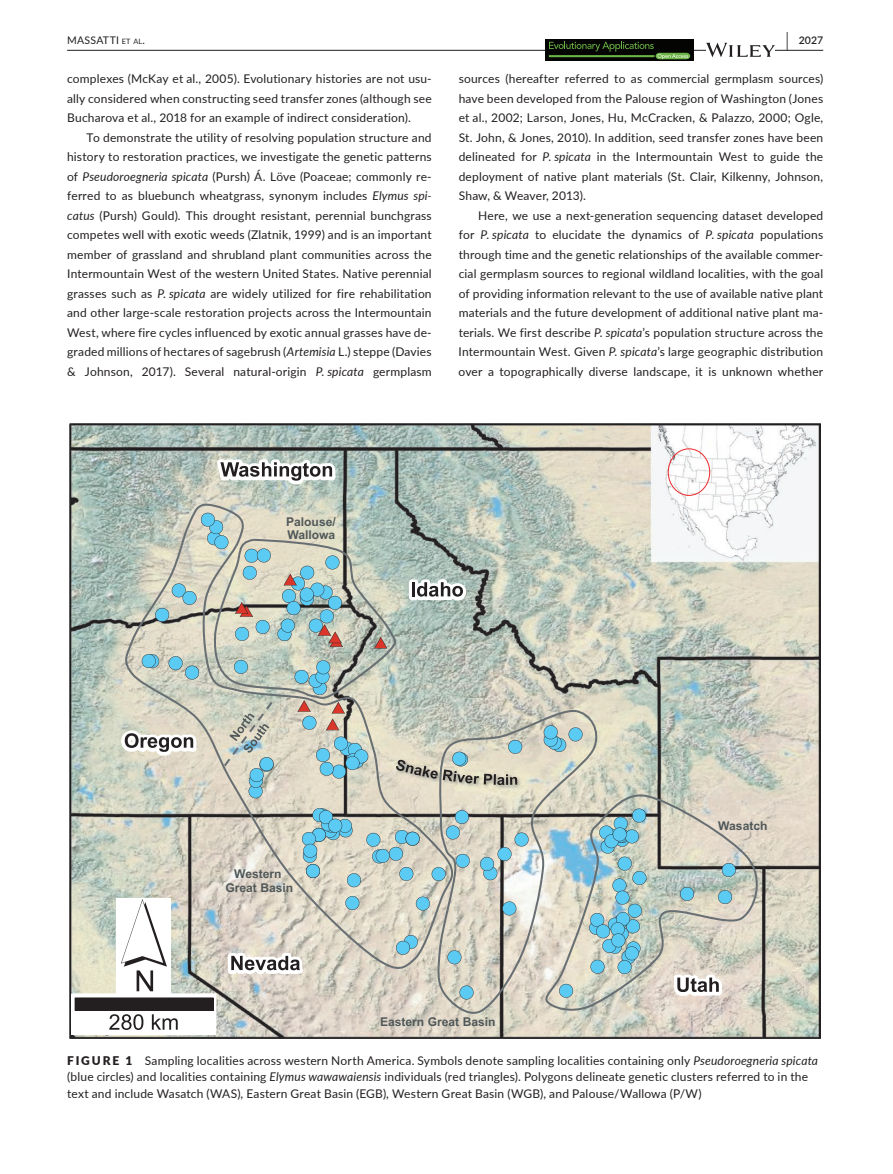
<style>
.page{position:relative;width:893px;height:1174px;background:#fff}
.page>*{position:absolute;margin:0;border:0;box-sizing:border-box;transform-origin:0 0}
.t1{font:600 19.5px "Lato";color:#231f20;scale:.48 1}
.t2{font:700 12.15px/13.5px "Arial";color:#505859;text-align:center}
.t3{font:12px/19.5px "Lato";letter-spacing:.015em;color:#231f20;text-align:justify}
.t4{font:10.5px "Lato";letter-spacing:.02em;color:#231f20}
.t5{font:600 10.5px "Lato";color:#231f20}
.s1{font-size:7.35px}
.s2{font-style:italic}
.s3{font-weight:900}
</style>
<div class="page">
<hr style="left:67px;top:50px;width:756px;height:1px;background:#231f20">
<div style="left:545px;top:40px;width:149px;height:21px;background:#040503"></div>
<svg style="left:549px;top:41px;width:141px;height:18px"></svg>
<svg style="left:706px;top:43px;width:69px;height:14px"></svg>
<img style="left:70px;top:424px;width:751px;height:614px">
<svg style="left:118px;top:727px;width:4px;height:34px"></svg>
<svg style="left:225px;top:975px;width:85px;height:13px"></svg>
<svg style="left:455px;top:576px;width:15px;height:28px"></svg>
<svg style="left:212px;top:439px;width:127px;height:62px;background:#aeb7b0"></svg>
<div style="left:116px;top:898px;width:54px;height:96px;background:#fff"></div>
<svg style="left:121px;top:960px;width:33px;height:31px"></svg>
<div style="left:72px;top:993px;width:144px;height:41px;background:#fff"></div>
<div style="left:71px;top:993px;width:145px;height:42px;border:1px solid #fff"></div>
<div style="left:75px;top:998px;width:138px;height:12px;background:#231f20"></div>
<div style="left:75px;top:997px;width:139px;height:14px;border:1px solid #231f20"></div>
<svg style="left:109px;top:1014px;width:34px;height:16px"></svg>
<svg style="left:152px;top:1014px;width:26px;height:15px"></svg>
<div style="left:668px;top:448px;width:42px;height:48px;border:1px solid #ec2a2d;border-radius:50%"></div>
<svg style="left:436px;top:707px;width:168px;height:310px;background:#caccc1"></svg>
<svg style="left:455px;top:740px;width:67px;height:45px;background:#bfc4b7"></svg>
<svg style="left:122px;top:502px;width:333px;height:473px;background:#c2c6bb"></svg>
<svg style="left:222px;top:695px;width:56px;height:103px;background:#c0c9bf"></svg>
<svg style="left:543px;top:788px;width:221px;height:226px;background:#c1c9c2"></svg>
<h1 class="t1" style="left:786px;top:26px;width:7px">|</h1>
<p class="t4" style="left:67px;top:33px;width:79px">MASSATTI <span class="s1">et al</span>.</p>
<p class="t5" style="left:799px;top:33px;width:26px">2027</p>
<p class="t3" style="left:67px;top:68px;width:366px">complexes (McKay et al., 2005). Evolutionary histories are not usu‐ ally considered when constructing seed transfer zones (although see Bucharova et al., 2018 for an example of indirect consideration).</p>
<p class="t3" style="left:67px;top:127px;width:366px;text-indent:20px">To demonstrate the utility of resolving population structure and history to restoration practices, we investigate the genetic patterns of <span class="s2">Pseudoroegneria spicata</span> (Pursh) Á. Löve (Poaceae; commonly re‐ ferred to as bluebunch wheatgrass, synonym includes <span class="s2">Elymus spi‐ catus</span> (Pursh) Gould). This drought resistant, perennial bunchgrass competes well with exotic weeds (Zlatnik, 1999) and is an important member of grassland and shrubland plant communities across the Intermountain West of the western United States. Native perennial grasses such as <span class="s2">P. spicata</span> are widely utilized for fire rehabilitation and other large‐scale restoration projects across the Intermountain West, where fire cycles influenced by exotic annual grasses have de‐ graded millions of hectares of sagebrush (<span class="s2">Artemisia</span> L.) steppe (Davies &amp; Johnson, 2017). Several natural‐origin <span class="s2">P. spicata</span> germplasm</p>
<p class="t3" style="left:459px;top:68px;width:366px">sources (hereafter referred to as commercial germplasm sources) have been developed from the Palouse region of Washington (Jones et al., 2002; Larson, Jones, Hu, McCracken, &amp; Palazzo, 2000; Ogle, St. John, &amp; Jones, 2010). In addition, seed transfer zones have been delineated for <span class="s2">P. spicata</span> in the Intermountain West to guide the deployment of native plant materials (St. Clair, Kilkenny, Johnson, Shaw, &amp; Weaver, 2013).</p>
<p class="t3" style="left:459px;top:205px;width:366px;text-indent:20px">Here, we use a next‐generation sequencing dataset developed for <span class="s2">P. spicata</span> to elucidate the dynamics of <span class="s2">P. spicata</span> populations through time and the genetic relationships of the available commer‐ cial germplasm sources to regional wildland localities, with the goal of providing information relevant to the use of available native plant materials and the future development of additional native plant ma‐ terials. We first describe <span class="s2">P. spicata</span>’s population structure across the Intermountain West. Given <span class="s2">P. spicata</span>’s large geographic distribution over a topographically diverse landscape, it is unknown whether</p>
<p class="t2" style="left:286px;top:515px;width:51px;text-align:left">Palouse/<br>Wallowa</p>
<p class="t2" style="left:225px;top:867px;width:69px">Western<br>Great Basin</p>
<p class="t2" style="left:380px;top:1015px;width:117px">Eastern Great Basin</p>
<p class="t2" style="left:718px;top:819px;width:51px">Wasatch</p>
<p class="t3" style="left:67px;top:1051px;width:752px;line-height:16.5px;text-align:left"><span class="s3">FIGURE 1</span> Sampling localities across western North America. Symbols denote sampling localities containing only <span class="s2">Pseudoroegneria spicata </span>(blue circles) and localities containing <span class="s2">Elymus wawawaiensis</span> individuals (red triangles). Polygons delineate genetic clusters referred to in the text and include Wasatch (WAS), Eastern Great Basin (EGB), Western Great Basin (WGB), and Palouse/Wallowa (P/W)</p>
</div>
